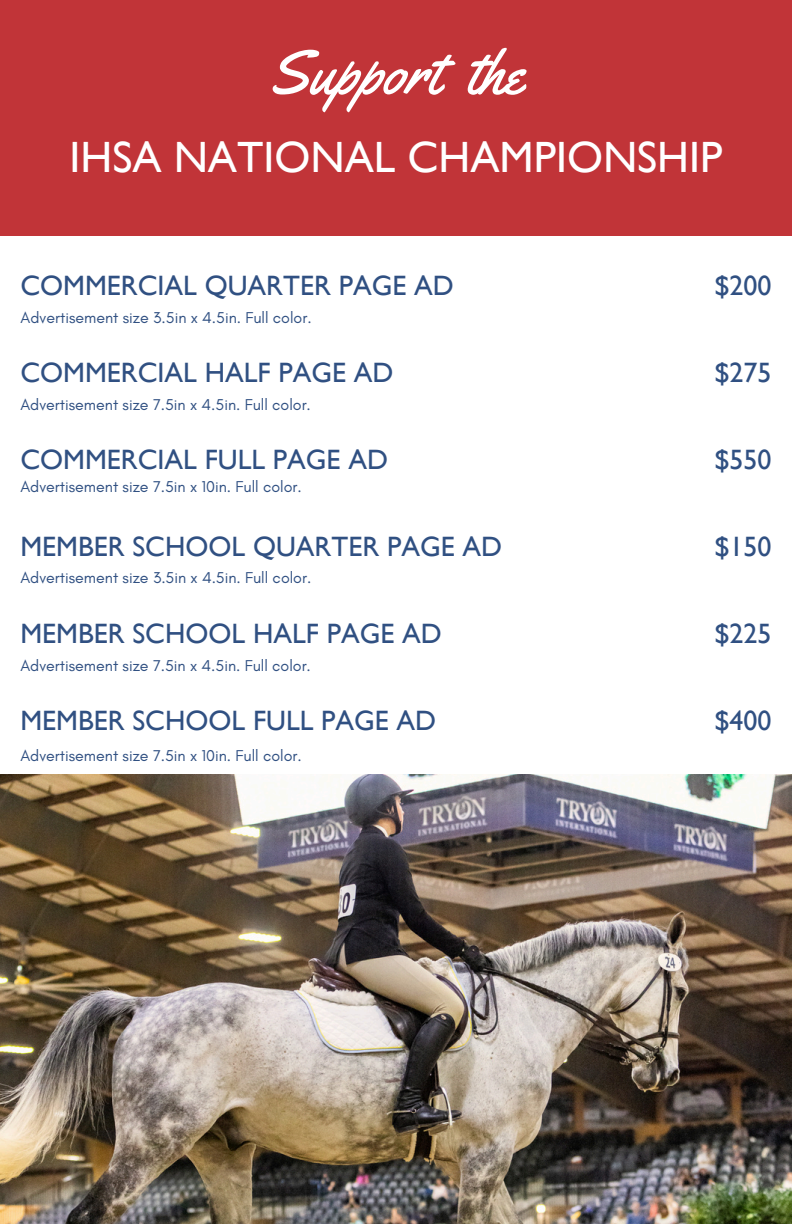
<style>
.page{position:relative;width:792px;height:1224px;background:#fff}
.page>*{position:absolute;margin:0;border:0;box-sizing:border-box;transform-origin:0 0}
.t1{font:62px "Yellowtail";color:#fff}
.t2{font:43.8px "Gill Sans";color:#fff}
.t3{font:28px "Gill Sans";color:#305082}
.t4{font:16px "Glacial Indifference";color:#305082}
</style>
<div class="page">
<img style="left:0;top:774px;width:792px;height:450px">
<div style="left:0;top:0;width:792px;height:236px;background:#c13438"></div>
<p class="t1" style="left:268px;top:33px;width:257px">Support the</p>
<p class="t2" style="left:70px;top:132px;width:654px">IHSA NATIONAL CHAMPIONSHIP</p>
<h1 class="t3" style="left:20px;top:269px;width:435px">COMMERCIAL QUARTER PAGE AD</h1>
<p class="t4" style="left:21px;top:308px;width:292px">Advertisement size 3.5in x 4.5in. Full color.</p>
<h2 class="t3" style="left:20px;top:356px;width:375px">COMMERCIAL HALF PAGE AD</h2>
<h4 class="t4" style="left:20px;top:395px;width:292px">Advertisement size 7.5in x 4.5in. Full color.</h4>
<h3 class="t3" style="left:20px;top:443px;width:369px">COMMERCIAL FULL PAGE AD</h3>
<h4 class="t4" style="left:20px;top:477px;width:283px">Advertisement size 7.5in x 10in. Full color.</h4>
<h3 class="t3" style="left:20px;top:530px;width:483px">MEMBER SCHOOL QUARTER PAGE AD</h3>
<p class="t4" style="left:20px;top:568px;width:292px">Advertisement size 3.5in x 4.5in. Full color.</p>
<h3 class="t3" style="left:20px;top:617px;width:423px">MEMBER SCHOOL HALF PAGE AD</h3>
<h4 class="t4" style="left:20px;top:656px;width:292px">Advertisement size 7.5in x 4.5in. Full color.</h4>
<h3 class="t3" style="left:20px;top:704px;width:417px">MEMBER SCHOOL FULL PAGE AD</h3>
<h4 class="t4" style="left:20px;top:746px;width:283px">Advertisement size 7.5in x 10in. Full color.</h4>
<h3 class="t3" style="left:714px;top:269px;width:59px">$200</h3>
<h3 class="t3" style="left:714px;top:356px;width:59px">$275</h3>
<p class="t3" style="left:714px;top:443px;width:59px">$550</p>
<p class="t3" style="left:714px;top:530px;width:59px">$150</p>
<h4 class="t3" style="left:714px;top:617px;width:59px">$225</h4>
<h4 class="t3" style="left:714px;top:704px;width:59px">$400</h4>
</div>
